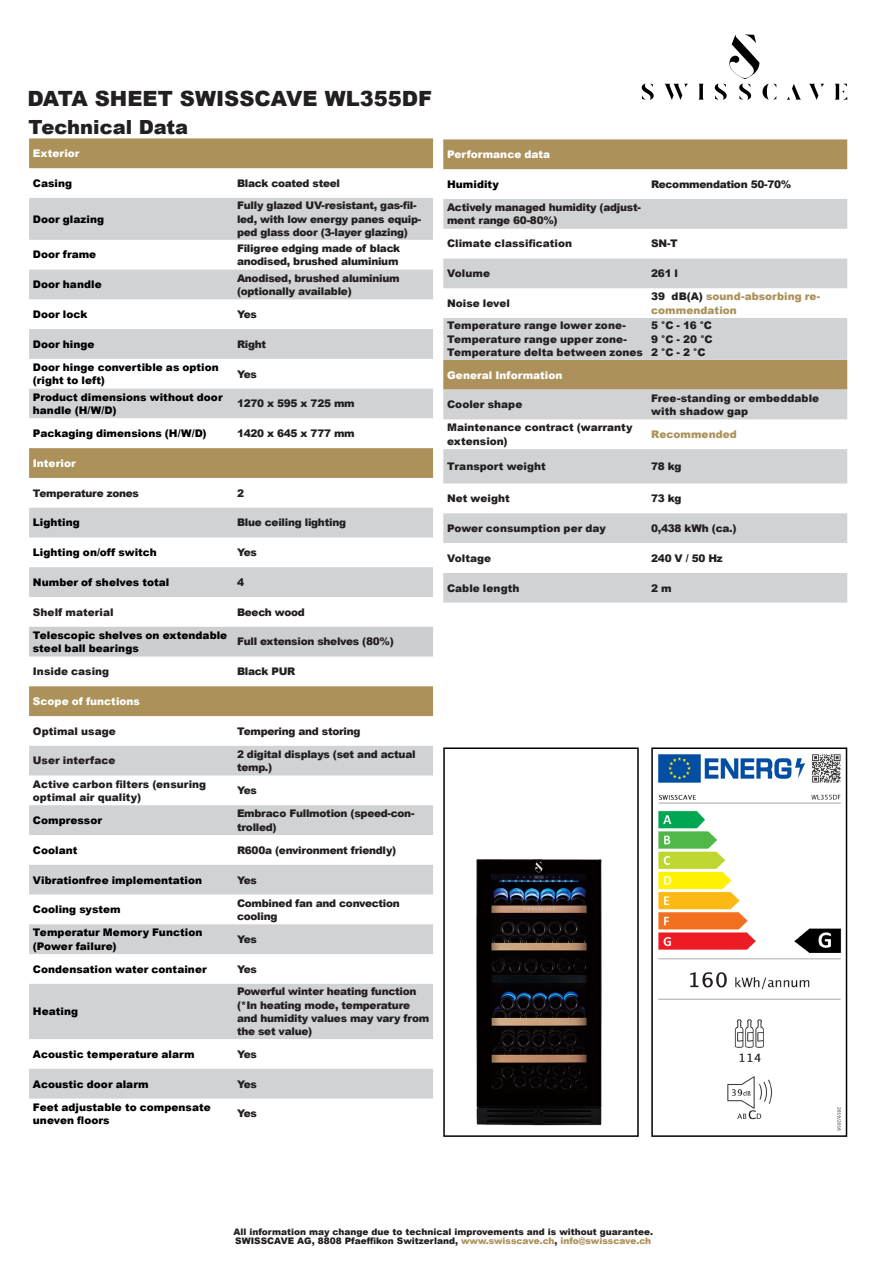
<style>
.page{position:relative;width:893px;height:1263px;background:#fff}
.page>*{position:absolute;margin:0;border:0;box-sizing:border-box;transform-origin:0 0}
.t1{font:900 21px "Arial";color:#231f20}
.t2{font:900 19.5px "Arial";color:#231f20}
.t3{font:900 10.5px/13.4px "Arial";letter-spacing:-.025em;color:#231f20}
.t4{font:900 10.5px/13.4px "Arial";letter-spacing:.005em;color:#000}
.t5{font:900 10.5px/13.4px "Arial";letter-spacing:.005em;color:#231f20}
.t6{font:900 10.5px "Arial";letter-spacing:.005em;color:#fff}
.t7{font:900 10.5px/13.4px "Arial";letter-spacing:.005em;color:#ac915a}
.t8{font:900 10.5px "Arial";color:#231f20}
.t9{font:900 9px/9px "Arial";color:#231f20}
.s1{color:#231f20}
.s2{color:#ac915a}
</style>
<div class="page">
<div style="left:29px;top:138px;width:404px;height:31px;background:#ac915a"></div>
<svg style="left:29px;top:198px;width:404px;height:900px;fill:#d1d2d4"></svg>
<svg style="left:29px;top:418px;width:404px;height:60px"></svg>
<div style="left:29px;top:627px;width:404px;height:29px;background:#cdced0"></div>
<div style="left:443px;top:139px;width:404px;height:31px;background:#ac915a"></div>
<svg style="left:443px;top:199px;width:404px;height:404px;fill:#d1d2d4"></svg>
<svg style="left:443px;top:543px;width:404px;height:30px"></svg>
<img style="left:658px;top:754px;width:184px;height:377px">
<div style="left:651px;top:747px;width:196px;height:390px;border:2px solid #000"></div>
<img style="left:476px;top:859px;width:126px;height:267px">
<div style="left:443px;top:747px;width:196px;height:390px;border:2px solid #000"></div>
<svg style="left:642px;top:84px;width:12px;height:16px"></svg>
<svg style="left:665px;top:84px;width:23px;height:16px"></svg>
<svg style="left:699px;top:84px;width:5px;height:16px"></svg>
<svg style="left:715px;top:34px;width:61px;height:66px"></svg>
<svg style="left:787px;top:84px;width:14px;height:16px"></svg>
<svg style="left:809px;top:84px;width:15px;height:16px"></svg>
<svg style="left:835px;top:84px;width:12px;height:16px"></svg>
<h1 class="t1" style="left:27px;top:84px;width:406px">DATA SHEET SWISSCAVE WL355DF</h1>
<h2 class="t2" style="left:29px;top:113px;width:161px">Technical Data</h2>
<p class="t6" style="left:33px;top:146px;width:48px">Exterior</p>
<p class="t4" style="left:33px;top:176px;width:41px">Casing</p>
<p class="t3" style="left:237px;top:176px;width:105px">Black coated steel</p>
<p class="t4" style="left:33px;top:212px;width:73px">Door glazing</p>
<p class="t3" style="left:237px;top:199px;width:186px">Fully glazed UV-resistant, gas-fil&shy;led, with low energy panes equip&shy;ped glass door (3-layer glazing)</p>
<p class="t4" style="left:33px;top:248px;width:65px">Door frame</p>
<p class="t3" style="left:237px;top:241px;width:165px">Filigree edging made of black anodised, brushed aluminium</p>
<p class="t4" style="left:33px;top:277px;width:70px">Door handle</p>
<p class="t3" style="left:237px;top:271px;width:164px">Anodised, brushed aluminium (optionally available)</p>
<p class="t4" style="left:33px;top:307px;width:56px">Door lock</p>
<p class="t3" style="left:237px;top:307px;width:22px">Yes</p>
<p class="t4" style="left:33px;top:337px;width:63px">Door hinge</p>
<p class="t3" style="left:237px;top:337px;width:31px">Right</p>
<p class="t4" style="left:33px;top:360px;width:187px">Door hinge convertible as option (right to left)</p>
<p class="t3" style="left:237px;top:367px;width:22px">Yes</p>
<p class="t4" style="left:33px;top:390px;width:191px">Product dimensions without door handle (H/W/D)</p>
<p class="t3" style="left:237px;top:397px;width:119px">1270 x 595 x 725 mm</p>
<p class="t4" style="left:33px;top:426px;width:175px">Packaging dimensions (H/W/D)</p>
<p class="t3" style="left:237px;top:426px;width:119px">1420 x 645 x 777 mm</p>
<p class="t6" style="left:33px;top:455px;width:44px">Interior</p>
<p class="t3" style="left:33px;top:486px;width:108px">Temperature zones</p>
<p class="t3" style="left:237px;top:486px;width:9px">2</p>
<p class="t4" style="left:33px;top:516px;width:48px">Lighting</p>
<p class="t3" style="left:237px;top:516px;width:111px">Blue ceiling lighting</p>
<p class="t4" style="left:33px;top:545px;width:126px">Lighting on/off switch</p>
<p class="t3" style="left:237px;top:545px;width:22px">Yes</p>
<p class="t4" style="left:33px;top:575px;width:138px">Number of shelves total</p>
<p class="t3" style="left:237px;top:575px;width:9px">4</p>
<p class="t5" style="left:33px;top:605px;width:82px">Shelf material</p>
<p class="t3" style="left:237px;top:605px;width:69px">Beech wood</p>
<p class="t4" style="left:33px;top:628px;width:196px">Telescopic shelves on extendable steel ball bearings</p>
<p class="t3" style="left:237px;top:635px;width:158px">Full extension shelves (80%)</p>
<p class="t5" style="left:33px;top:664px;width:78px">Inside casing</p>
<p class="t3" style="left:237px;top:664px;width:60px">Black PUR</p>
<p class="t6" style="left:33px;top:694px;width:109px">Scope of functions</p>
<p class="t5" style="left:33px;top:724px;width:84px">Optimal usage</p>
<p class="t3" style="left:237px;top:724px;width:125px">Tempering and storing</p>
<p class="t8" style="left:33px;top:753px;width:84px">User interface</p>
<p class="t3" style="left:237px;top:747px;width:180px">2 digital displays (set and actual temp.)</p>
<p class="t5" style="left:33px;top:777px;width:175px">Active carbon filters (ensuring optimal air quality)</p>
<p class="t3" style="left:237px;top:783px;width:22px">Yes</p>
<p class="t4" style="left:33px;top:813px;width:71px">Compressor</p>
<p class="t3" style="left:237px;top:806px;width:179px">Embraco Fullmotion (speed-con&shy;trolled)</p>
<p class="t4" style="left:33px;top:843px;width:46px">Coolant</p>
<p class="t3" style="left:237px;top:843px;width:161px">R600a (environment friendly)</p>
<p class="t4" style="left:33px;top:873px;width:171px">Vibrationfree implementation</p>
<p class="t3" style="left:237px;top:873px;width:22px">Yes</p>
<p class="t4" style="left:33px;top:902px;width:89px">Cooling system</p>
<p class="t3" style="left:237px;top:896px;width:164px">Combined fan and convection cooling</p>
<p class="t4" style="left:33px;top:926px;width:171px">Temperatur Memory Function (Power failure)</p>
<p class="t3" style="left:237px;top:932px;width:22px">Yes</p>
<p class="t4" style="left:33px;top:962px;width:175px">Condensation water container</p>
<p class="t3" style="left:237px;top:962px;width:22px">Yes</p>
<p class="t4" style="left:33px;top:1004px;width:47px">Heating</p>
<p class="t3" style="left:237px;top:984px;width:194px">Powerful winter heating function (*In heating mode, temperature and humidity values may vary from the set value)</p>
<p class="t4" style="left:33px;top:1047px;width:163px">Acoustic temperature alarm</p>
<p class="t3" style="left:237px;top:1047px;width:22px">Yes</p>
<p class="t4" style="left:33px;top:1077px;width:117px">Acoustic door alarm</p>
<p class="t3" style="left:237px;top:1077px;width:22px">Yes</p>
<p class="t4" style="left:33px;top:1100px;width:179px">Feet adjustable to compensate uneven floors</p>
<p class="t3" style="left:237px;top:1106px;width:22px">Yes</p>
<p class="t6" style="left:447px;top:147px;width:105px">Performance data</p>
<p class="t4" style="left:447px;top:177px;width:53px">Humidity</p>
<p class="t3" style="left:651px;top:177px;width:142px">Recommendation 50-70%</p>
<p class="t3" style="left:447px;top:200px;width:195px">Actively managed humidity (adjust&shy;ment range 60-80%)</p>
<p class="t8" style="left:447px;top:236px;width:127px">Climate classification</p>
<p class="t3" style="left:651px;top:237px;width:28px">SN-T</p>
<p class="t3" style="left:447px;top:266px;width:44px">Volume</p>
<p class="t3" style="left:651px;top:266px;width:28px">261 l</p>
<p class="t5" style="left:447px;top:296px;width:65px">Noise level</p>
<p class="t7" style="left:651px;top:289px;width:171px"><span class="s1">39 dB(A)</span> sound-absorbing re&shy;commendation</p>
<p class="t5" style="left:447px;top:319px;width:197px">Temperature range lower zone-<br>Temperature range upper zone-<br>Temperature delta between zones</p>
<p class="t3" style="left:651px;top:319px;width:63px;text-align:justify">5 °C - 16 °C 9 °C - 20 °C 2 °C - 2 °C</p>
<p class="t6" style="left:447px;top:367px;width:117px">General Information</p>
<p class="t5" style="left:447px;top:397px;width:77px">Cooler shape</p>
<p class="t5" style="left:651px;top:391px;width:169px">Free-standing or embeddable with shadow gap</p>
<p class="t5" style="left:447px;top:421px;width:187px">Maintenance contract (warranty extension)</p>
<p class="t7" style="left:651px;top:427px;width:87px">Recommended</p>
<p class="t5" style="left:447px;top:459px;width:100px">Transport weight</p>
<p class="t3" style="left:651px;top:459px;width:32px">78 kg</p>
<p class="t5" style="left:447px;top:491px;width:64px">Net weight</p>
<p class="t3" style="left:651px;top:491px;width:32px">73 kg</p>
<p class="t5" style="left:447px;top:521px;width:160px">Power consumption per day</p>
<p class="t3" style="left:651px;top:521px;width:87px">0,438 kWh (ca.)</p>
<p class="t5" style="left:447px;top:551px;width:46px">Voltage</p>
<p class="t3" style="left:651px;top:551px;width:73px">240 V / 50 Hz</p>
<p class="t5" style="left:447px;top:581px;width:74px">Cable length</p>
<p class="t3" style="left:651px;top:581px;width:22px">2 m</p>
<p class="t9" style="left:233px;top:1226px;width:421px">All information may change due to technical improvements and is without guarantee.<br>SWISSCAVE AG, 8808 Pfaeffikon Switzerland, <span class="s2">www.swisscave.ch</span>, <span class="s2">info@swisscave.ch</span></p>
</div>
